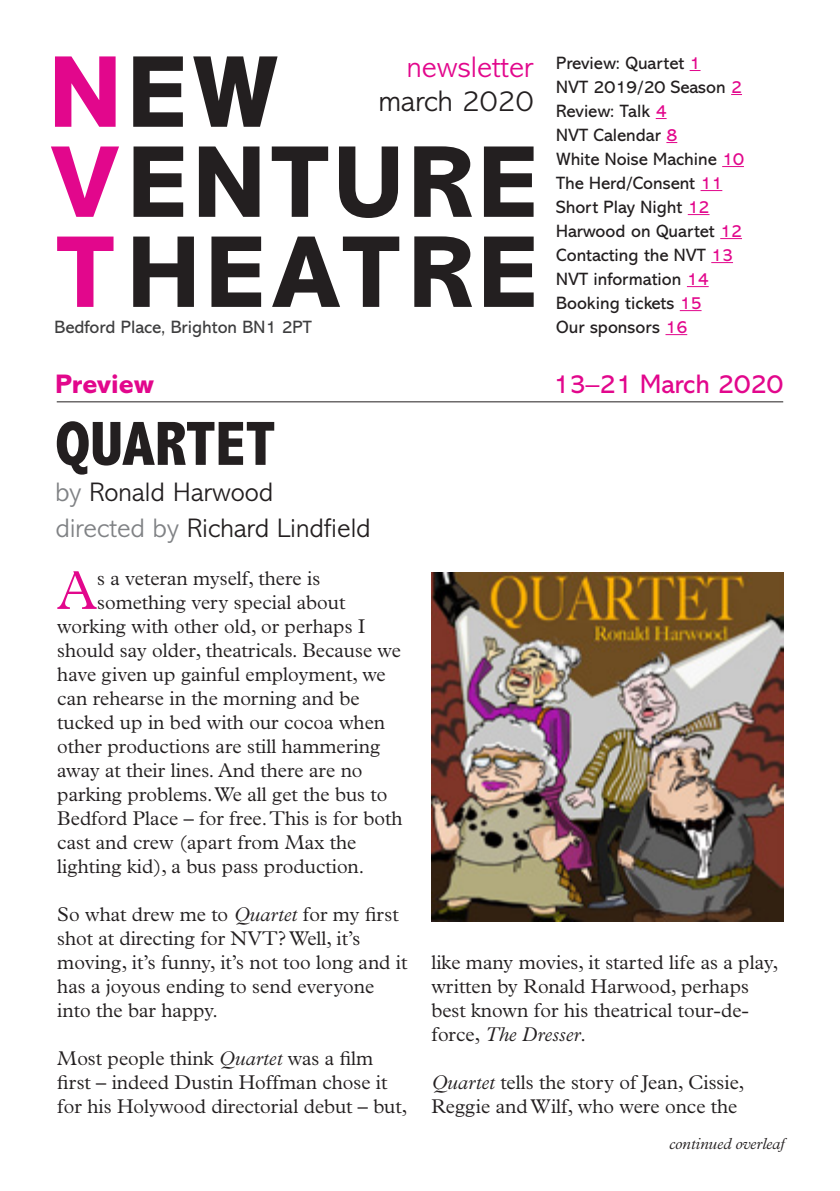
<style>
.page{position:relative;width:840px;height:1191px;background:#fff}
.page>*{position:absolute;margin:0;border:0;box-sizing:border-box;transform-origin:0 0}
.t1{font:800 103.2px "Abadi MT Std";letter-spacing:.06em;color:#231f20}
.A_Head_-_Abadi{font:800 condensed 63px "Abadi MT Std";color:#231f20}
.Body_copy___Plantin{font:300 55.2px "Plantin Std";color:#e2078c}
.Newsletter_heading{font:300 30px "Abadi MT Std";color:#e2078c}
.Date_-_Abadi{font:300 30px "Abadi MT Std";color:#231f20}
.Sub_A_Head_-_Abadi{font:300 27px "Abadi MT Std";color:#231f20}
.Sur_A_Head_-_Abadi{font:27px "Abadi MT Std";color:#e2078c}
.Sur_A_Head_-_Abadi-2{font:800 27px "Abadi MT Std";color:#e2078c}
.Body_copy___Plantin-2{font:300 20px/24px "Plantin Std";color:#231f20}
.Contents_-_Abadi{font:18px "Abadi MT Std";color:#231f20}
.People_-_Abadi_-_Nam{font:18px "Abadi MT Std";color:#3e3e3f}
.Body_copy___Plantin-3{font:italic 300 16px "Plantin Std";color:#231f20}
.s1{color:#e2078c}
.s2{color:#808285}
.s3{font-style:italic}
</style>
<div class="page">
<hr style="left:57px;top:401px;width:725px;height:1px;background:#231f20">
<svg style="left:722px;top:166px;width:21px;height:1px"></svg>
<svg style="left:700px;top:190px;width:22px;height:1px"></svg>
<svg style="left:687px;top:214px;width:22px;height:1px"></svg>
<svg style="left:720px;top:238px;width:21px;height:1px"></svg>
<svg style="left:711px;top:262px;width:21px;height:1px"></svg>
<svg style="left:686px;top:286px;width:22px;height:1px"></svg>
<svg style="left:679px;top:310px;width:22px;height:1px"></svg>
<svg style="left:665px;top:334px;width:22px;height:1px"></svg>
<img style="left:431px;top:573px;width:351px;height:348px">
<p class="t1" style="left:49px;top:35px;width:230px"><span class="s1">N</span>EW</p>
<p class="t1" style="left:52px;top:125px;width:486px"><span class="s1">V</span> ENTURE</p>
<p class="t1" style="left:57px;top:215px;width:482px"><span class="s1">T</span> HEATRE</p>
<p class="Newsletter_heading" style="left:406px;top:51px;width:128px">newsletter</p>
<p class="Date_-_Abadi" style="left:378px;top:85px;width:156px">march 2020</p>
<p class="People_-_Abadi_-_Nam" style="left:54px;top:317px;width:258px">Bedford Place, Brighton BN1 2PT</p>
<p class="Contents_-_Abadi" style="left:556px;top:53px;width:146px">Preview: Quartet <span class="s1">1</span></p>
<p class="Contents_-_Abadi" style="left:556px;top:77px;width:187px">NVT 2019/20 Season <span class="s1">2</span></p>
<p class="Contents_-_Abadi" style="left:556px;top:101px;width:112px">Review: Talk <span class="s1">4</span></p>
<p class="Contents_-_Abadi" style="left:556px;top:125px;width:122px">NVT Calendar <span class="s1">8</span></p>
<p class="Contents_-_Abadi" style="left:556px;top:149px;width:189px">White Noise Machine <span class="s1">10</span></p>
<p class="Contents_-_Abadi" style="left:556px;top:173px;width:167px">The Herd/Consent <span class="s1">11</span></p>
<p class="Contents_-_Abadi" style="left:556px;top:197px;width:155px">Short Play Night <span class="s1">12</span></p>
<p class="Contents_-_Abadi" style="left:556px;top:221px;width:187px">Harwood on Quartet <span class="s1">12</span></p>
<p class="Contents_-_Abadi" style="left:556px;top:245px;width:178px">Contacting the NVT <span class="s1">13</span></p>
<p class="Contents_-_Abadi" style="left:556px;top:269px;width:154px">NVT information <span class="s1">14</span></p>
<p class="Contents_-_Abadi" style="left:556px;top:293px;width:147px">Booking tickets <span class="s1">15</span></p>
<p class="Contents_-_Abadi" style="left:556px;top:317px;width:132px">Our sponsors <span class="s1">16</span></p>
<p class="Sur_A_Head_-_Abadi-2" style="left:55px;top:369px;width:100px">Preview</p>
<p class="Sur_A_Head_-_Abadi" style="left:553px;top:369px;width:231px">13–21 March 2020</p>
<p class="A_Head_-_Abadi" style="left:55px;top:409px;width:222px">QUARTET</p>
<p class="Sub_A_Head_-_Abadi" style="left:55px;top:477px;width:219px"><span class="s2">by</span> Ronald Harwood</p>
<p class="Sub_A_Head_-_Abadi" style="left:55px;top:513px;width:316px"><span class="s2">directed by</span> Richard Lindfield</p>
<p class="Body_copy___Plantin" style="left:57px;top:558px;width:42px">A</p>
<p class="Body_copy___Plantin-2" style="left:97px;top:566px;width:224px">s a veteran myself, there is</p>
<p class="Body_copy___Plantin-2" style="left:97px;top:590px;width:250px">something very special about</p>
<p class="Body_copy___Plantin-2" style="left:57px;top:614px;width:309px">working with other old, or perhaps I</p>
<p class="Body_copy___Plantin-2" style="left:57px;top:638px;width:345px">should say older, theatricals. Because we</p>
<p class="Body_copy___Plantin-2" style="left:57px;top:662px;width:330px">have given up gainful employment, we</p>
<p class="Body_copy___Plantin-2" style="left:57px;top:686px;width:303px">can rehearse in the morning and be</p>
<p class="Body_copy___Plantin-2" style="left:57px;top:710px;width:329px">tucked up in bed with our cocoa when</p>
<p class="Body_copy___Plantin-2" style="left:57px;top:734px;width:324px">other productions are still hammering</p>
<p class="Body_copy___Plantin-2" style="left:57px;top:758px;width:306px">away at their lines. And there are no</p>
<p class="Body_copy___Plantin-2" style="left:57px;top:782px;width:331px">parking problems. We all get the bus to</p>
<p class="Body_copy___Plantin-2" style="left:57px;top:806px;width:346px">Bedford Place – for free. This is for both</p>
<p class="Body_copy___Plantin-2" style="left:57px;top:830px;width:300px">cast and crew (apart from Max the</p>
<p class="Body_copy___Plantin-2" style="left:57px;top:854px;width:308px">lighting kid), a bus pass production.</p>
<p class="Body_copy___Plantin-2" style="left:57px;top:902px;width:351px">So what drew me to <span class="s3">Quartet</span> for my first shot at directing for NVT? Well, it’s moving, it’s funny, it’s not too long and it has a joyous ending to send everyone into the bar happy.</p>
<p class="Body_copy___Plantin-2" style="left:57px;top:1046px;width:351px">Most people think <span class="s3">Quartet</span> was a film first – indeed Dustin Hoffman chose it for his Holywood directorial debut – but,</p>
<p class="Body_copy___Plantin-2" style="left:431px;top:950px;width:348px">like many movies, it started life as a play, written by Ronald Harwood, perhaps best known for his theatrical tour-de&shy;force, <span class="s3">The Dresser</span>.</p>
<p class="Body_copy___Plantin-2" style="left:431px;top:1070px;width:314px"><span class="s3">Quartet</span> tells the story of Jean, Cissie,<br>Reggie and Wilf, who were once the</p>
<p class="Body_copy___Plantin-3" style="left:668px;top:1134px;width:117px">continued overleaf</p>
</div>
